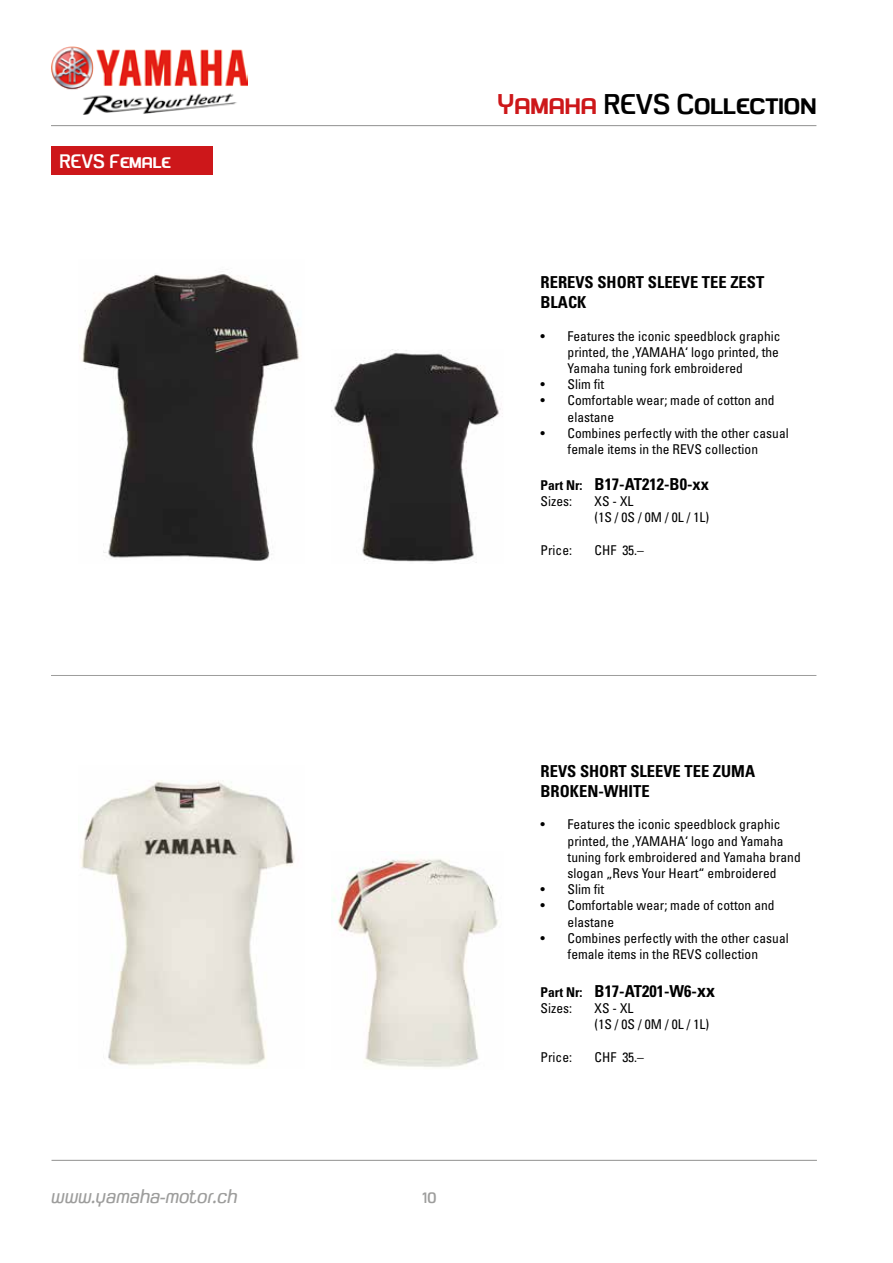
<style>
.page{position:relative;width:893px;height:1263px;background:#fff}
.page>*{position:absolute;margin:0;border:0;box-sizing:border-box;transform-origin:0 0}
.t1{font:28.5px "GFT Yamaha Motor";color:#000}
.t2{font:19.5px "GFT Yamaha Motor";color:#fff}
.t3{font:italic 300 18px "GFT Yamaha Motor";color:#9d9d9c}
.t4{font:700 condensed 16.5px/19.8px "Univers LT Std";color:#000}
.t5{font:15px "GFT Yamaha Motor";color:#9d9d9c}
.t6{font:condensed 13.5px/16.2px "Univers LT Std";color:#000}
.s1{color:#cd171a}
.s2{font-size:13.5px}
.s3{font-size:18px}
</style>
<div class="page">
<img style="left:51px;top:47px;width:197px;height:68px">
<hr style="left:51px;top:125px;width:765px;height:1px;background:#9d9d9c">
<hr style="left:52px;top:1160px;width:765px;height:1px;background:#9d9d9c">
<hr style="left:51px;top:675px;width:765px;height:1px;background:#9d9d9c">
<img style="left:79px;top:274px;width:221px;height:287px">
<img style="left:331px;top:350px;width:172px;height:213px">
<img style="left:80px;top:780px;width:215px;height:286px">
<img style="left:331px;top:859px;width:167px;height:208px">
<div style="left:51px;top:146px;width:161px;height:28px;background:#cd171a"></div>
<h2 class="t2" style="left:60px;top:148px;width:113px">REVS Female</h2>
<h1 class="t1" style="left:498px;top:85px;width:320px"><span class="s1">Yamaha</span> REVS Collection</h1>
<p class="t4" style="left:541px;top:272px;width:225px">REREVS SHORT SLEEVE TEE ZEST<br>BLACK</p>
<p class="t6" style="left:568px;top:327px;width:214px;text-align:justify;text-indent:-27px">• Features the iconic speedblock graphic printed, the ‚YAMAHA‘ logo printed, the Yamaha tuning fork embroidered</p>
<p class="t6" style="left:541px;top:376px;width:65px">• Slim fit</p>
<p class="t6" style="left:568px;top:392px;width:208px;text-indent:-27px">• Comfortable wear; made of cotton and elastane</p>
<p class="t6" style="left:541px;top:425px;width:250px;text-align:center">• Combines perfectly with the other casual female items in the REVS collection</p>
<p class="t4" style="left:541px;top:474px;width:170px"><span class="s2">Part Nr:</span> B17-AT212-B0-xx</p>
<p class="t6" style="left:541px;top:493px;width:33px">Sizes:</p>
<p class="t6" style="left:595px;top:493px;width:116px">XS - XL<br>(1S / 0S / 0M / 0L / 1L)</p>
<p class="t6" style="left:541px;top:542px;width:33px">Price:</p>
<p class="t6" style="left:595px;top:542px;width:51px">CHF 35.–</p>
<h3 class="t3" style="left:52px;top:1186px;width:187px">www.yamaha-motor.ch</h3>
<p class="t5" style="left:422px;top:1188px;width:16px">10</p>
<p class="t4" style="left:541px;top:761px;width:216px">REVS SHORT SLEEVE TEE ZUMA<br>BROKEN-WHITE</p>
<p class="t6" style="left:568px;top:816px;width:235px;text-indent:-27px">• Features the iconic speedblock graphic printed, the ‚YAMAHA‘ logo and Yamaha tuning fork embroidered and Yamaha brand slogan „Revs Your Heart“ embroidered</p>
<p class="t6" style="left:541px;top:881px;width:65px">• Slim fit</p>
<p class="t6" style="left:568px;top:897px;width:208px;text-indent:-27px">• Comfortable wear; made of cotton and elastane</p>
<p class="t6" style="left:541px;top:930px;width:250px;text-align:center">• Combines perfectly with the other casual female items in the REVS collection</p>
<p class="t4" style="left:541px;top:981px;width:176px"><span class="s2">Part Nr:</span> B17-AT201-W6-<span class="s3">xx</span></p>
<p class="t6" style="left:541px;top:1000px;width:33px">Sizes:</p>
<p class="t6" style="left:595px;top:1000px;width:116px">XS - XL<br>(1S / 0S / 0M / 0L / 1L)</p>
<p class="t6" style="left:541px;top:1048px;width:33px">Price:</p>
<p class="t6" style="left:595px;top:1048px;width:51px">CHF 35.–</p>
</div>
